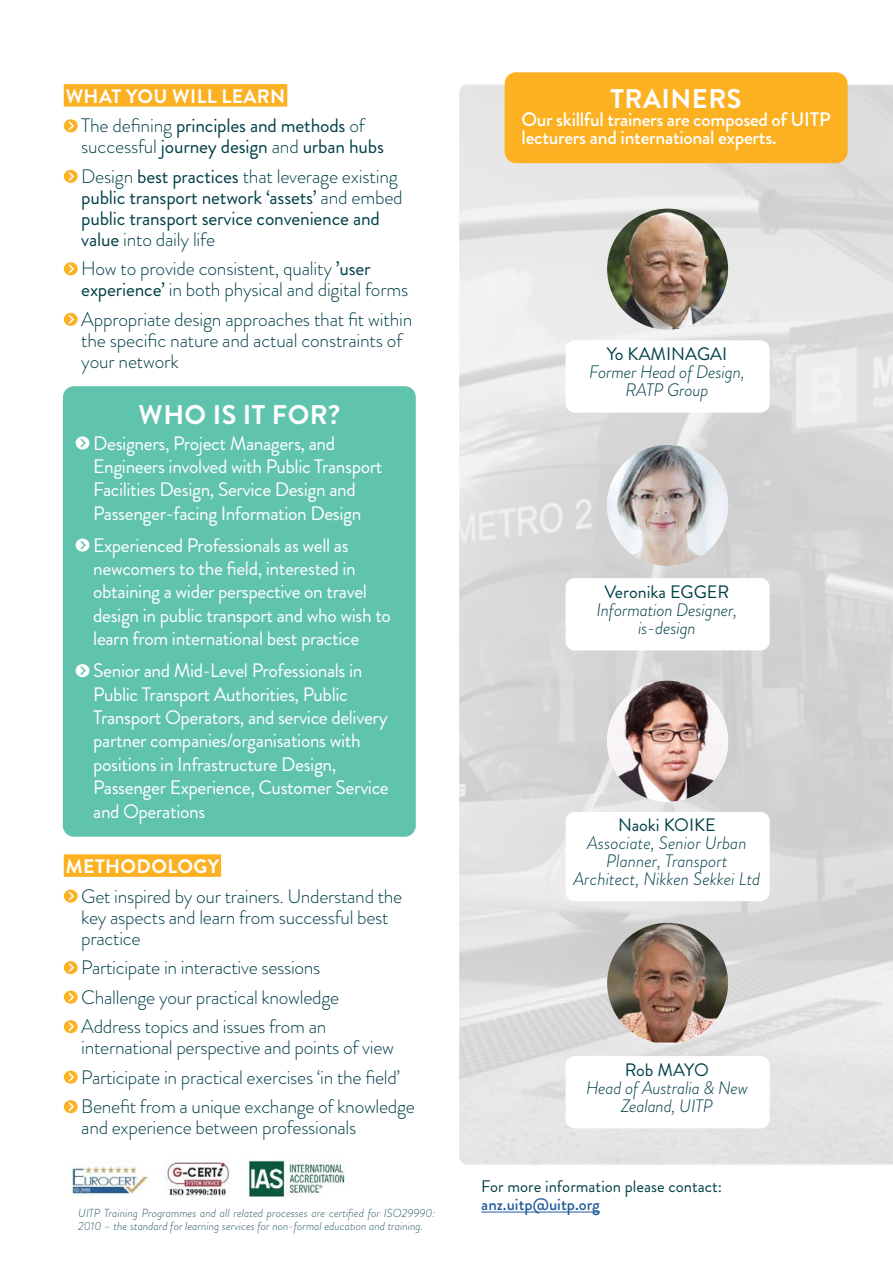
<style>
.page{position:relative;width:893px;height:1263px;background:#fff}
.page>*{position:absolute;margin:0;border:0;box-sizing:border-box;transform-origin:0 0}
.t1{font:700 27px "Brandon Grotesque";letter-spacing:.02em;color:#fff}
.t2{font:300 19.5px/21px "Brandon Grotesque";letter-spacing:-.015em;color:#004047}
.t3{font:19.5px/23.4px "Brandon Grotesque";letter-spacing:-.02em;color:#fff}
.t4{font:19.5px/21px "Brandon Grotesque";letter-spacing:-.01em;color:#004047}
.t5{font:500 19.5px/18px "Brandon Grotesque";letter-spacing:-.015em;color:#fff}
.t6{font:700 19.5px "Brandon Grotesque";letter-spacing:.02em;color:#fff}
.t7{font:italic 300 18px/18px "Brandon Grotesque";letter-spacing:-.01em;color:#004047;text-align:center}
.t8{font:18px "Brandon Grotesque";color:#004047}
.t9{font:16.65px "Brandon Grotesque";color:#004047}
.t10{font:500 16.65px "Brandon Grotesque";color:#215e9e}
.t11{font:italic 300 11.7px/13.5px "Brandon Grotesque";color:#2e5e65}
.s1{font-weight:700;color:#fff}
.s2{font-weight:300}
.s3{font-weight:400}
</style>
<div class="page">
<svg style="left:459px;top:84px;width:434px;height:1081px"></svg>
<div style="left:64px;top:854px;width:157px;height:23px;background:#fcb122"></div>
<svg style="left:64px;top:889px;width:14px;height:14px"></svg>
<svg style="left:67px;top:890px;width:8px;height:12px"></svg>
<svg style="left:64px;top:961px;width:14px;height:13px"></svg>
<svg style="left:67px;top:961px;width:8px;height:13px"></svg>
<svg style="left:64px;top:990px;width:14px;height:14px"></svg>
<svg style="left:67px;top:991px;width:8px;height:12px"></svg>
<svg style="left:64px;top:1020px;width:14px;height:13px"></svg>
<svg style="left:67px;top:1020px;width:8px;height:13px"></svg>
<svg style="left:64px;top:1070px;width:14px;height:14px"></svg>
<svg style="left:67px;top:1071px;width:8px;height:12px"></svg>
<svg style="left:64px;top:1100px;width:14px;height:13px"></svg>
<svg style="left:67px;top:1100px;width:8px;height:13px"></svg>
<div style="left:64px;top:84px;width:223px;height:23px;background:#fcb122"></div>
<svg style="left:64px;top:119px;width:14px;height:13px"></svg>
<svg style="left:67px;top:120px;width:8px;height:12px"></svg>
<svg style="left:64px;top:170px;width:14px;height:13px"></svg>
<svg style="left:67px;top:170px;width:8px;height:12px"></svg>
<svg style="left:64px;top:262px;width:14px;height:13px"></svg>
<svg style="left:67px;top:263px;width:8px;height:12px"></svg>
<svg style="left:64px;top:313px;width:14px;height:13px"></svg>
<svg style="left:67px;top:313px;width:8px;height:12px"></svg>
<div style="left:63px;top:386px;width:353px;height:451px;background:#60c3ad;border-radius:11px"></div>
<div style="left:76px;top:436px;width:13px;height:13px;background:#fff;border-radius:50%"></div>
<svg style="left:79px;top:437px;width:8px;height:12px"></svg>
<div style="left:76px;top:538px;width:13px;height:14px;background:#fff;border-radius:50%"></div>
<svg style="left:79px;top:539px;width:8px;height:12px"></svg>
<svg style="left:76px;top:664px;width:13px;height:13px"></svg>
<svg style="left:79px;top:664px;width:8px;height:13px"></svg>
<hr style="left:481px;top:1211px;width:119px;height:1px;background:#215e9e">
<img style="left:69px;top:1160px;width:276px;height:37px">
<div style="left:505px;top:72px;width:343px;height:91px;background:#fcb122;border-radius:12px"></div>
<div style="left:566px;top:340px;width:204px;height:73px;background:#fff;border-radius:9px"></div>
<div style="left:566px;top:812px;width:204px;height:89px;background:#fff;border-radius:9px"></div>
<div style="left:566px;top:1056px;width:204px;height:72px;background:#fff;border-radius:9px"></div>
<div style="left:566px;top:578px;width:204px;height:72px;background:#fff;border-radius:9px"></div>
<img style="left:607px;top:209px;width:121px;height:121px;border-radius:61px">
<img style="left:607px;top:445px;width:121px;height:121px;border-radius:61px">
<img style="left:607px;top:681px;width:121px;height:121px;border-radius:61px">
<img style="left:607px;top:923px;width:121px;height:119px">
<p class="t4" style="left:81px;top:82px;width:285px;line-height:29.5px;text-indent:-16px"><span class="s1">WHAT YOU WILL LEARN<br></span><span class="s2">The defining</span> principles and methods <span class="s2">of</span></p>
<p class="t2" style="left:81px;top:132px;width:318px;line-height:29.5px">successful <span class="s3">journey design</span> and <span class="s3">urban hubs<br></span>Design <span class="s3">best practices</span> that leverage existing</p>
<p class="t4" style="left:81px;top:187px;width:323px">public transport network ‘assets’ <span class="s2">and embed </span>public transport service convenience and value <span class="s2">into daily life</span></p>
<p class="t2" style="left:81px;top:258px;width:329px">How to provide consistent, quality <span class="s3">’user experience’</span> in both physical and digital forms</p>
<p class="t2" style="left:81px;top:309px;width:333px">Appropriate design approaches that fit within the specific nature and actual constraints of your network<span class="s1">A TOP LEVEL</span></p>
<h1 class="t1" style="left:139px;top:396px;width:203px">WHO IS IT FOR?</h1>
<p class="t3" style="left:93px;top:431px;width:291px">Designers, Project Managers, and Engineers involved with Public Transport Facilities Design, Service Design and Passenger-facing Information Design</p>
<p class="t3" style="left:93px;top:533px;width:299px">Experienced Professionals as well as newcomers to the field, interested in obtaining a wider perspective on travel design in public transport and who wish to learn from international best practice</p>
<p class="t3" style="left:93px;top:659px;width:297px">Senior and Mid-Level Professionals in Public Transport Authorities, Public Transport Operators, and service delivery partner companies/organisations with positions in Infrastructure Design, Passenger Experience, Customer Service and Operations</p>
<p class="t6" style="left:66px;top:853px;width:155px">METHODOLOGY</p>
<p class="t2" style="left:81px;top:885px;width:323px">Get inspired by our trainers. Understand the key aspects and learn from successful best practice</p>
<p class="t2" style="left:81px;top:953px;width:259px;line-height:29.5px">Participate in interactive sessions<br>Challenge your practical knowledge<br>Address topics and issues from an</p>
<p class="t2" style="left:81px;top:1033px;width:335px;line-height:29.5px">international perspective and points of view<br>Participate in practical exercises ‘in the field’<br>Benefit from a unique exchange of knowledge</p>
<p class="t2" style="left:81px;top:1117px;width:276px">and experience between professionals</p>
<p class="t11" style="left:78px;top:1206px;width:359px">UITP Training Programmes and all related processes are certified for ISO29990:<br>2010 – the standard for learning services for non-formal education and training.</p>
<h1 class="t1" style="left:610px;top:80px;width:133px">TRAINERS</h1>
<p class="t5" style="left:522px;top:111px;width:310px">Our skillful trainers are composed of UITP lecturers and international experts.</p>
<p class="t8" style="left:607px;top:341px;width:122px">Yo KAMINAGAI</p>
<p class="t7" style="left:589px;top:363px;width:157px">Former Head of Design,<br>RATP Group</p>
<p class="t8" style="left:604px;top:579px;width:127px">Veronika EGGER</p>
<p class="t7" style="left:597px;top:600px;width:142px">Information Designer, is-design</p>
<p class="t8" style="left:618px;top:813px;width:99px">Naoki KOIKE</p>
<p class="t7" style="left:573px;top:834px;width:188px">Associate, Senior Urban<br>Planner, Transport<br>Architect, Nikken Sekkei Ltd</p>
<p class="t8" style="left:625px;top:1057px;width:86px">Rob MAYO</p>
<p class="t7" style="left:586px;top:1078px;width:163px">Head of Australia &amp; New<br>Zealand, UITP</p>
<p class="t9" style="left:481px;top:1175px;width:242px">For more information please contact:</p>
<p class="t10" style="left:481px;top:1193px;width:120px">anz.uitp@uitp.org</p>
</div>
